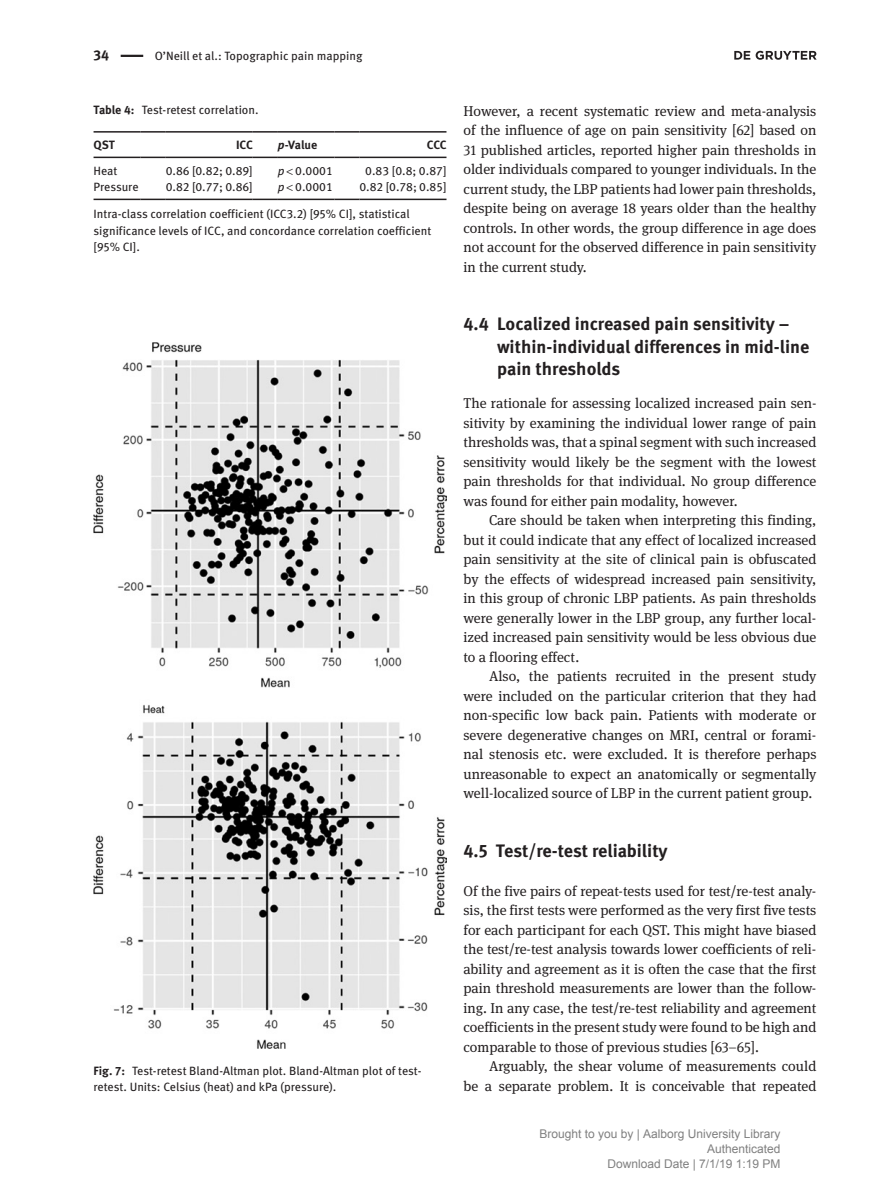
<style>
.page{position:relative;width:893px;height:1191px;background:#fff}
.page>*{position:absolute;margin:0;border:0;box-sizing:border-box;transform-origin:0 0}
.t1{font:700 18px/22.5px "DG Meta Science";color:#231f20}
.t2{font:14.25px/19.5px "DG Meta Serif Science";color:#231f20;text-align:justify}
.t3{font:700 14.25px "DG Meta Science";color:#231f20}
.t4{font:12px/16.5px "DG Meta Science";color:#231f20}
.t5{font:12px/15px "Arial";color:#808080;text-align:right}
.t6{font:700 12px "DG Meta Science";letter-spacing:-.01em;color:#231f20}
.s1{font-weight:700}
.s2{font-style:italic}
</style>
<div class="page">
<hr style="left:121px;top:55px;width:22px;height:2px;background:#231f20">
<hr style="left:94px;top:199px;width:47px;height:1px;background:#231f20">
<svg style="left:141px;top:199px;width:25px;height:1px"></svg>
<hr style="left:166px;top:199px;width:87px;height:1px;background:#231f20">
<svg style="left:253px;top:199px;width:25px;height:1px"></svg>
<hr style="left:278px;top:199px;width:56px;height:1px;background:#231f20">
<svg style="left:334px;top:199px;width:25px;height:1px"></svg>
<hr style="left:359px;top:199px;width:87px;height:1px;background:#231f20">
<hr style="left:94px;top:131px;width:47px;height:2px;background:#231f20">
<hr style="left:141px;top:131px;width:25px;height:2px;background:#231f20">
<hr style="left:94px;top:157px;width:47px;height:1px;background:#231f20">
<svg style="left:141px;top:157px;width:25px;height:1px"></svg>
<hr style="left:166px;top:131px;width:87px;height:2px;background:#231f20">
<hr style="left:253px;top:131px;width:25px;height:2px;background:#231f20">
<hr style="left:166px;top:157px;width:87px;height:1px;background:#231f20">
<svg style="left:253px;top:157px;width:25px;height:1px"></svg>
<hr style="left:278px;top:131px;width:56px;height:2px;background:#231f20">
<hr style="left:334px;top:131px;width:25px;height:2px;background:#231f20">
<hr style="left:278px;top:157px;width:56px;height:1px;background:#231f20">
<svg style="left:334px;top:157px;width:25px;height:1px"></svg>
<hr style="left:359px;top:131px;width:87px;height:2px;background:#231f20">
<hr style="left:359px;top:157px;width:87px;height:1px;background:#231f20">
<img style="left:94px;top:342px;width:352px;height:706px">
<svg style="left:734px;top:51px;width:83px;height:9px"></svg>
<p class="t3" style="left:94px;top:44px;width:17px">34</p>
<p class="t4" style="left:155px;top:47px;width:209px">O’Neill et al.: Topographic pain mapping</p>
<p class="t4" style="left:94px;top:101px;width:167px"><span class="s1">Table 4:</span> Test-retest correlation.</p>
<p class="t6" style="left:94px;top:135px;width:23px">QST</p>
<p class="t6" style="left:236px;top:135px;width:18px">ICC</p>
<p class="t6" style="left:278px;top:135px;width:41px"><span class="s2">p</span>-Value</p>
<p class="t6" style="left:427px;top:135px;width:21px">CCC</p>
<p class="t4" style="left:94px;top:162px;width:25px">Heat</p>
<p class="t4" style="left:166px;top:162px;width:88px">0.86 [0.82; 0.89]</p>
<p class="t4" style="left:278px;top:162px;width:56px"><span class="s2">p</span> 0.0001</p>
<p class="t4" style="left:365px;top:162px;width:83px">0.83 [0.8; 0.87]</p>
<p class="t4" style="left:94px;top:178px;width:47px">Pressure</p>
<p class="t4" style="left:166px;top:178px;width:88px">0.82 [0.77; 0.86]</p>
<p class="t4" style="left:278px;top:178px;width:56px"><span class="s2">p</span> 0.0001</p>
<p class="t4" style="left:359px;top:178px;width:88px">0.82 [0.78; 0.85]</p>
<p class="t4" style="left:94px;top:205px;width:339px">Intra-class correlation coefficient (ICC3.2) [95% CI], statistical significance levels of ICC, and concordance correlation coefficient [95% CI].</p>
<p class="t4" style="left:94px;top:1061px;width:329px"><span class="s1">Fig. 7:</span> Test-retest Bland-Altman plot. Bland-Altman plot of test&shy;retest. Units: Celsius (heat) and kPa (pressure).</p>
<p class="t2" style="left:463px;top:101px;width:354px">However, a recent systematic review and meta-analysis of the influence of age on pain sensitivity [62] based on 31 published articles, reported higher pain thresholds in older individuals compared to younger individuals. In the current study, the LBP patients had lower pain thresholds, despite being on average 18 years older than the healthy controls. In other words, the group difference in age does not account for the observed difference in pain sensitivity in the current study.</p>
<p class="t1" style="left:497px;top:312px;width:314px;text-indent:-34px">4.4 Localized increased pain sensitivity – within-individual differences in mid-line pain thresholds</p>
<p class="t2" style="left:463px;top:393px;width:354px">The rationale for assessing localized increased pain sen&shy;sitivity by examining the individual lower range of pain thresholds was, that a spinal segment with such increased sensitivity would likely be the segment with the lowest pain thresholds for that individual. No group difference was found for either pain modality, however.</p>
<p class="t2" style="left:463px;top:510px;width:354px;text-indent:26px">Care should be taken when interpreting this finding, but it could indicate that any effect of localized increased pain sensitivity at the site of clinical pain is obfuscated by the effects of widespread increased pain sensitivity, in this group of chronic LBP patients. As pain thresholds were generally lower in the LBP group, any further local&shy;ized increased pain sensitivity would be less obvious due to a flooring effect.</p>
<p class="t2" style="left:463px;top:666px;width:354px;text-indent:26px">Also, the patients recruited in the present study were included on the particular criterion that they had non-specific low back pain. Patients with moderate or severe degenerative changes on MRI, central or forami&shy;nal stenosis etc. were excluded. It is therefore perhaps unreasonable to expect an anatomically or segmentally well-localized source of LBP in the current patient group.</p>
<p class="t1" style="left:463px;top:839px;width:206px">4.5 Test/re-test reliability</p>
<p class="t2" style="left:463px;top:881px;width:354px">Of the five pairs of repeat-tests used for test/re-test analy&shy;sis, the first tests were performed as the very first five tests for each participant for each QST. This might have biased the test/re-test analysis towards lower coefficients of reli&shy;ability and agreement as it is often the case that the first pain threshold measurements are lower than the follow&shy;ing. In any case, the test/re-test reliability and agreement coefficients in the present study were found to be high and comparable to those of previous studies [63–65].</p>
<p class="t2" style="left:463px;top:1056px;width:354px;text-align:right">Arguably, the shear volume of measurements could<br>be a separate problem. It is conceivable that repeated</p>
<p class="t5" style="left:539px;top:1127px;width:243px">Brought to you by | Aalborg University Library<br>Authenticated<br>Download Date | 7/1/19 1:19 PM</p>
</div>
